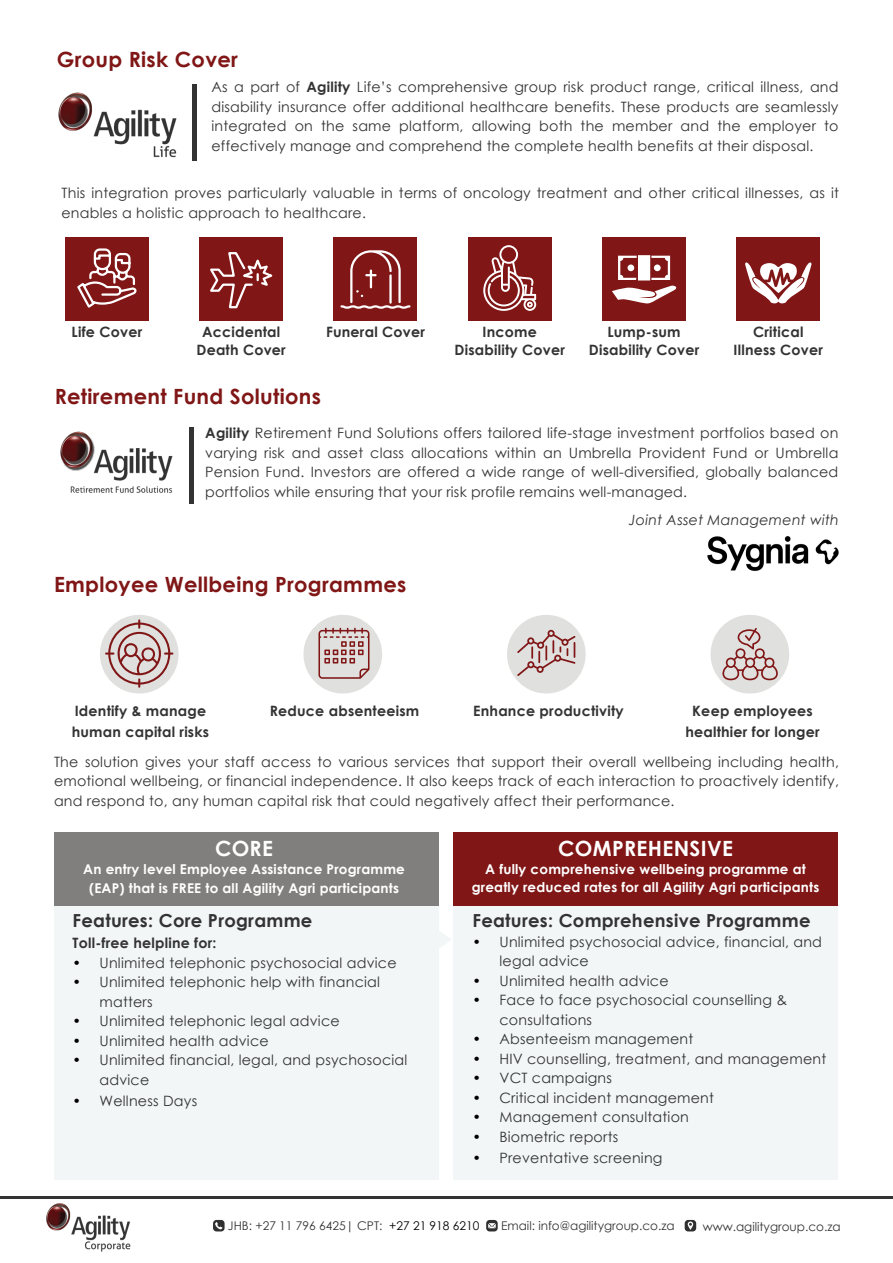
<style>
.page{position:relative;width:893px;height:1263px;background:#fff}
.page>*{position:absolute;margin:0;border:0;box-sizing:border-box;transform-origin:0 0}
.ParaStyle03-Leading_14_pts__Align_Left{font:700 21px "Century Gothic";letter-spacing:.015em;color:#801616}
.ParaStyle03-Leading_14_pts__Align_Left-2{font:700 21px "Century Gothic";letter-spacing:.015em;color:#fff}
.ParaStyle03-Leading_14_pts__Align_Left-3{font:700 18px "Century Gothic";letter-spacing:.015em;color:#333}
.ParaStyle03-Leading_14_pts__Align_Left-4{font:14.25px/19.5px "Century Gothic";letter-spacing:.015em;color:#333}
.ParaStyle03-Leading_14_pts__Align_Left-5{font:700 14.25px/21px "Century Gothic";letter-spacing:.015em;color:#333}
.ParaStyle03-Leading_14_pts__Align_Left-6{font:italic 14.25px "Century Gothic";letter-spacing:.015em;color:#333}
.ParaStyle03-Leading_14_pts__Align_Left-7{font:700 13.5px/18px "Century Gothic";letter-spacing:.015em;color:#fff;text-align:center}
.t1{font:12px "Century Gothic";color:#333}
.s1{font-weight:700}
.s2{color:#000}
</style>
<div class="page">
<img style="left:58px;top:92px;width:138px;height:69px">
<div style="left:192px;top:84px;width:5px;height:76px;background:#323332"></div>
<div style="left:65px;top:237px;width:84px;height:83px;background:#801616"></div>
<svg style="left:77px;top:248px;width:60px;height:60px"></svg>
<div style="left:199px;top:237px;width:84px;height:83px;background:#801616"></div>
<svg style="left:210px;top:252px;width:63px;height:57px"></svg>
<div style="left:334px;top:237px;width:83px;height:83px;background:#801616"></div>
<svg style="left:340px;top:250px;width:70px;height:59px"></svg>
<div style="left:468px;top:237px;width:83px;height:83px;background:#801616"></div>
<svg style="left:483px;top:245px;width:53px;height:66px"></svg>
<div style="left:736px;top:237px;width:84px;height:83px;background:#801616"></div>
<svg style="left:745px;top:262px;width:67px;height:42px"></svg>
<div style="left:602px;top:237px;width:84px;height:83px;background:#801616"></div>
<svg style="left:612px;top:255px;width:64px;height:48px"></svg>
<img style="left:60px;top:431px;width:113px;height:62px">
<div style="left:189px;top:427px;width:5px;height:77px;background:#323332"></div>
<img style="left:707px;top:536px;width:132px;height:35px">
<div style="left:55px;top:832px;width:384px;height:347px;background:#f3f6f7"></div>
<div style="left:454px;top:832px;width:384px;height:347px;background:#f3f6f7"></div>
<div style="left:54px;top:832px;width:385px;height:73px;background:#807f7d"></div>
<div style="left:454px;top:832px;width:384px;height:73px;background:#801616"></div>
<div style="left:213px;top:1220px;width:12px;height:11px;background:#303030;border-radius:3px"></div>
<svg style="left:215px;top:1222px;width:7px;height:7px"></svg>
<div style="left:486px;top:1220px;width:12px;height:11px;background:#303030;border-radius:3px"></div>
<svg style="left:488px;top:1223px;width:8px;height:5px"></svg>
<div style="left:685px;top:1220px;width:11px;height:11px;background:#303030;border-radius:3px"></div>
<svg style="left:688px;top:1221px;width:5px;height:9px"></svg>
<div style="left:100px;top:615px;width:79px;height:78px;background:#e0e1df;border-radius:50%"></div>
<div style="left:303px;top:615px;width:79px;height:78px;background:#e0e1df;border-radius:50%"></div>
<div style="left:507px;top:615px;width:79px;height:78px;background:#e0e1df;border-radius:50%"></div>
<div style="left:710px;top:615px;width:79px;height:78px;background:#e0e1df;border-radius:50%"></div>
<svg style="left:439px;top:931px;width:12px;height:17px"></svg>
<svg style="left:105px;top:619px;width:68px;height:69px"></svg>
<svg style="left:318px;top:628px;width:51px;height:51px"></svg>
<svg style="left:517px;top:630px;width:58px;height:46px"></svg>
<svg style="left:722px;top:628px;width:56px;height:52px"></svg>
<hr style="left:0;top:1197px;width:893px;height:2px;background:#323332">
<img style="left:46px;top:1203px;width:85px;height:49px">
<p class="ParaStyle03-Leading_14_pts__Align_Left" style="left:57px;top:43px;width:183px">Group Risk Cover</p>
<p class="ParaStyle03-Leading_14_pts__Align_Left-4" style="left:212px;top:77px;width:629px;text-align:justify">As a part of <span class="s1">Agility</span> Life’s comprehensive group risk product range, critical illness, and disability insurance offer additional healthcare benefits. These products are seamlessly integrated on the same platform, allowing both the member and the employer to effectively manage and comprehend the complete health benefits at their disposal.</p>
<p class="ParaStyle03-Leading_14_pts__Align_Left-4" style="left:62px;top:183px;width:779px">This integration proves particularly valuable in terms of oncology treatment and other critical illnesses, as it enables a holistic approach to healthcare.</p>
<p class="ParaStyle03-Leading_14_pts__Align_Left-5" style="left:72px;top:320px;width:72px">Life Cover</p>
<p class="ParaStyle03-Leading_14_pts__Align_Left-5" style="left:202px;top:320px;width:80px">Accidental</p>
<p class="ParaStyle03-Leading_14_pts__Align_Left-5" style="left:197px;top:338px;width:91px">Death Cover</p>
<p class="ParaStyle03-Leading_14_pts__Align_Left-5" style="left:326px;top:320px;width:100px">Funeral Cover</p>
<p class="ParaStyle03-Leading_14_pts__Align_Left-5" style="left:483px;top:320px;width:56px">Income</p>
<p class="ParaStyle03-Leading_14_pts__Align_Left-5" style="left:455px;top:338px;width:112px">Disability Cover</p>
<p class="ParaStyle03-Leading_14_pts__Align_Left" style="left:55px;top:380px;width:268px">Retirement Fund Solutions</p>
<p class="ParaStyle03-Leading_14_pts__Align_Left-5" style="left:607px;top:320px;width:75px">Lump-sum</p>
<p class="ParaStyle03-Leading_14_pts__Align_Left-5" style="left:589px;top:338px;width:112px">Disability Cover</p>
<p class="ParaStyle03-Leading_14_pts__Align_Left-5" style="left:753px;top:320px;width:52px">Critical</p>
<p class="ParaStyle03-Leading_14_pts__Align_Left-5" style="left:734px;top:338px;width:91px">Illness Cover</p>
<p class="ParaStyle03-Leading_14_pts__Align_Left-4" style="left:205px;top:423px;width:635px;text-align:justify"><span class="s1">Agility</span> Retirement Fund Solutions offers tailored life-stage investment portfolios based on varying risk and asset class allocations within an Umbrella Provident Fund or Umbrella Pension Fund. Investors are offered a wide range of well-diversified, globally balanced portfolios while ensuring that your risk profile remains well-managed.</p>
<p class="ParaStyle03-Leading_14_pts__Align_Left" style="left:54px;top:569px;width:354px">Employee Wellbeing Programmes</p>
<p class="ParaStyle03-Leading_14_pts__Align_Left-6" style="left:629px;top:510px;width:212px">Joint Asset Management with</p>
<p class="ParaStyle03-Leading_14_pts__Align_Left-5" style="left:72px;top:700px;width:139px">Identify &amp; manage human capital risks</p>
<p class="ParaStyle03-Leading_14_pts__Align_Left-5" style="left:270px;top:700px;width:151px">Reduce absenteeism</p>
<p class="ParaStyle03-Leading_14_pts__Align_Left-5" style="left:473px;top:700px;width:152px">Enhance productivity</p>
<p class="ParaStyle03-Leading_14_pts__Align_Left-5" style="left:685px;top:700px;width:136px;text-align:center">Keep employees healthier for longer</p>
<p class="ParaStyle03-Leading_14_pts__Align_Left-4" style="left:54px;top:752px;width:786px;text-align:justify">The solution gives your staff access to various services that support their overall wellbeing including health, emotional wellbeing, or financial independence. It also keeps track of each interaction to proactively identify, and respond to, any human capital risk that could negatively affect their performance.</p>
<p class="ParaStyle03-Leading_14_pts__Align_Left-2" style="left:215px;top:832px;width:60px">CORE</p>
<p class="ParaStyle03-Leading_14_pts__Align_Left-7" style="left:83px;top:859px;width:323px;line-height:19.5px">An entry level Employee Assistance Programme (EAP) that is FREE to all Agility Agri participants</p>
<p class="ParaStyle03-Leading_14_pts__Align_Left-3" style="left:73px;top:907px;width:241px">Features: Core Programme</p>
<p class="ParaStyle03-Leading_14_pts__Align_Left-5" style="left:73px;top:932px;width:146px">Toll-free helpline for:</p>
<p class="ParaStyle03-Leading_14_pts__Align_Left-4" style="left:73px;top:953px;width:326px"><span class="s2">•</span> Unlimited telephonic psychosocial advice</p>
<p class="ParaStyle03-Leading_14_pts__Align_Left-4" style="left:100px;top:972px;width:282px;text-indent:-27px"><span class="s2">•</span> Unlimited telephonic help with financial matters</p>
<p class="ParaStyle03-Leading_14_pts__Align_Left-4" style="left:73px;top:1011px;width:269px"><span class="s2">•</span> Unlimited telephonic legal advice</p>
<p class="ParaStyle03-Leading_14_pts__Align_Left-4" style="left:73px;top:1031px;width:198px"><span class="s2">•</span> Unlimited health advice</p>
<p class="ParaStyle03-Leading_14_pts__Align_Left-4" style="left:100px;top:1050px;width:309px;text-indent:-27px"><span class="s2">•</span> Unlimited financial, legal, and psychosocial advice</p>
<p class="ParaStyle03-Leading_14_pts__Align_Left-4" style="left:73px;top:1091px;width:126px"><span class="s2">•</span> Wellness Days</p>
<p class="ParaStyle03-Leading_14_pts__Align_Left-2" style="left:558px;top:832px;width:176px">COMPREHENSIVE</p>
<p class="ParaStyle03-Leading_14_pts__Align_Left-7" style="left:472px;top:859px;width:349px">A fully comprehensive wellbeing programme at greatly reduced rates for all Agility Agri participants</p>
<p class="ParaStyle03-Leading_14_pts__Align_Left-3" style="left:472px;top:907px;width:340px">Features: Comprehensive Programme</p>
<p class="ParaStyle03-Leading_14_pts__Align_Left-4" style="left:499px;top:932px;width:324px;text-indent:-27px"><span class="s2">•</span> Unlimited psychosocial advice, financial, and legal advice</p>
<p class="ParaStyle03-Leading_14_pts__Align_Left-4" style="left:472px;top:971px;width:198px"><span class="s2">•</span> Unlimited health advice</p>
<p class="ParaStyle03-Leading_14_pts__Align_Left-4" style="left:499px;top:990px;width:289px;text-indent:-27px"><span class="s2">•</span> Face to face psychosocial counselling &amp; consultations</p>
<p class="ParaStyle03-Leading_14_pts__Align_Left-4" style="left:472px;top:1029px;width:222px"><span class="s2">•</span> Absenteeism management</p>
<p class="ParaStyle03-Leading_14_pts__Align_Left-4" style="left:472px;top:1049px;width:355px"><span class="s2">•</span> HIV counselling, treatment, and management</p>
<p class="ParaStyle03-Leading_14_pts__Align_Left-4" style="left:472px;top:1068px;width:141px"><span class="s2">•</span> VCT campaigns</p>
<p class="ParaStyle03-Leading_14_pts__Align_Left-4" style="left:472px;top:1088px;width:243px"><span class="s2">•</span> Critical incident management</p>
<p class="ParaStyle03-Leading_14_pts__Align_Left-4" style="left:472px;top:1107px;width:218px"><span class="s2">•</span> Management consultation</p>
<p class="ParaStyle03-Leading_14_pts__Align_Left-4" style="left:472px;top:1127px;width:147px"><span class="s2">•</span> Biometric reports</p>
<p class="ParaStyle03-Leading_14_pts__Align_Left-4" style="left:472px;top:1148px;width:192px"><span class="s2">•</span> Preventative screening</p>
<p class="t1" style="left:228px;top:1217px;width:253px">JHB: +27 11 796 6425| CPT: <span class="s2">+27 21 918 6210</span></p>
<p class="t1" style="left:501px;top:1217px;width:175px">Email: info@agilitygroup.co.za</p>
<p class="t1" style="left:703px;top:1219px;width:139px">www.agilitygroup.co.za</p>
</div>
